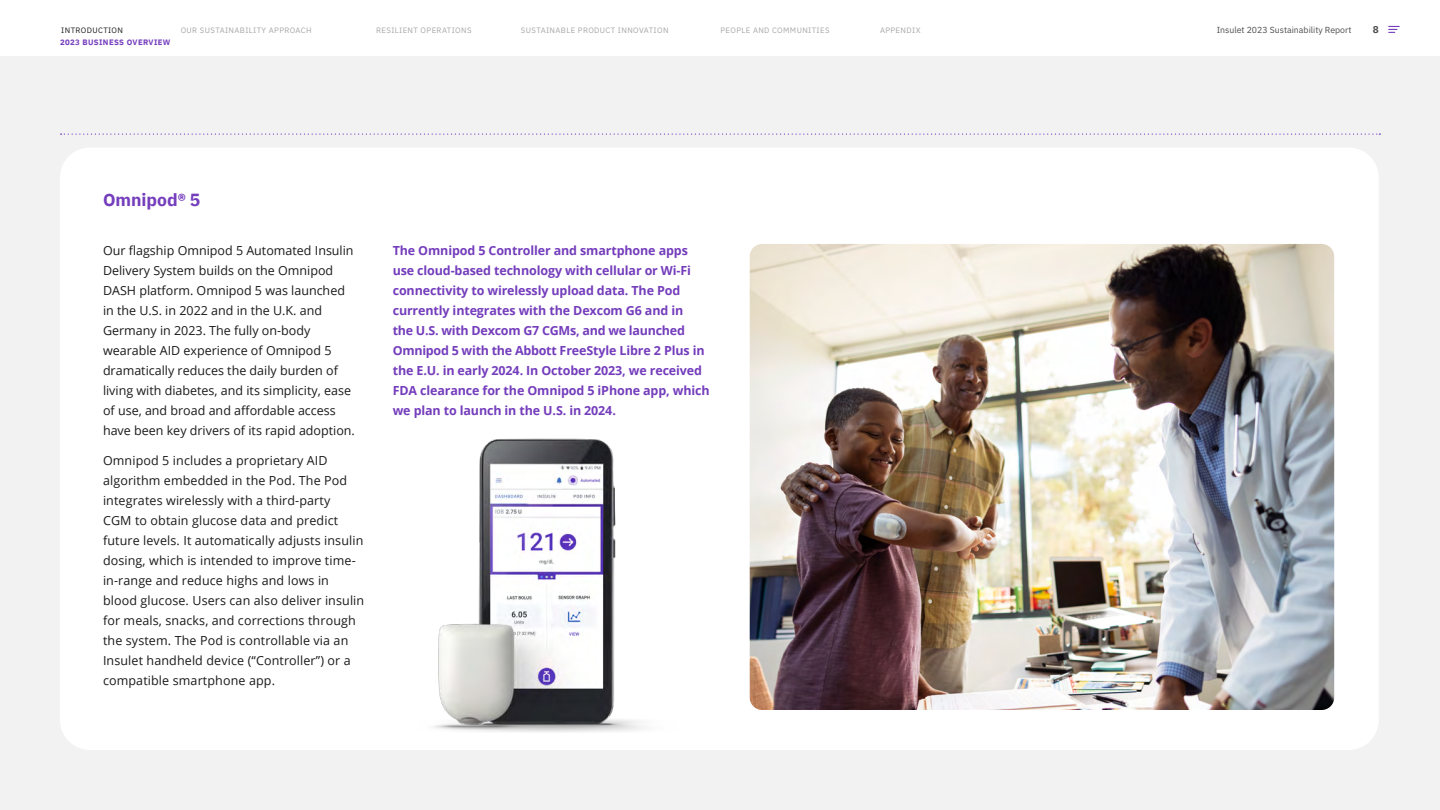
<style>
.page{position:relative;width:1440px;height:810px;background:#fff}
.page>*{position:absolute;margin:0;border:0;box-sizing:border-box;transform-origin:0 0}
.t1{font:700 17.5px "IBM Plex Sans";color:#743dbc}
.t2{font:12.5px/20px "Open Sans";letter-spacing:.01em;color:#1b1a1a}
.t3{font:700 12.5px/20px "Open Sans";letter-spacing:-.01em;color:#743dbc}
.t4{font:700 10px "IBM Plex Sans";color:#4d4d4d}
.t5{font:8.75px "IBM Plex Sans";color:#4d4d4d}
.t6{font:7.75px "IBM Plex Sans";letter-spacing:.05em;color:#a6a6a6}
.t7{font:700 7.75px "IBM Plex Sans";letter-spacing:.05em;color:#743dbc}
.t8{font:7.75px "IBM Plex Sans";letter-spacing:.05em;color:#1b1a1a}
</style>
<div class="page">
<svg style="left:1389px;top:26px;width:10px;height:7px"></svg>
<div style="left:0;top:56px;width:1440px;height:754px;background:#f2f2f2"></div>
<svg style="left:61px;top:133px;width:1319px;height:2px"></svg>
<div style="left:60px;top:148px;width:1319px;height:602px;background:#fff;border-radius:30px"></div>
<img style="left:750px;top:244px;width:584px;height:466px">
<img style="left:433px;top:438px;width:212px;height:294px">
<p class="t8" style="left:61px;top:24px;width:63px">INTRODUCTION</p>
<p class="t6" style="left:181px;top:24px;width:132px">OUR SUSTAINABILITY APPROACH</p>
<p class="t6" style="left:376px;top:24px;width:97px">RESILIENT OPERATIONS</p>
<p class="t6" style="left:521px;top:24px;width:149px">SUSTAINABLE PRODUCT INNOVATION</p>
<p class="t6" style="left:720px;top:24px;width:111px">PEOPLE AND COMMUNITIES</p>
<p class="t6" style="left:880px;top:24px;width:42px">APPENDIX</p>
<p class="t5" style="left:1217px;top:23px;width:136px">Insulet 2023 Sustainability Report</p>
<p class="t4" style="left:1373px;top:21px;width:8px">8</p>
<p class="t7" style="left:60px;top:36px;width:112px">2023 BUSINESS OVERVIEW</p>
<p class="t1" style="left:103px;top:186px;width:99px">Omnipod® 5</p>
<p class="t2" style="left:103px;top:240px;width:253px">Our flagship Omnipod 5 Automated Insulin Delivery System builds on the Omnipod DASH platform. Omnipod 5 was launched in the U.S. in 2022 and in the U.K. and Germany in 2023. The fully on-body wearable AID experience of Omnipod 5 dramatically reduces the daily burden of living with diabetes, and its simplicity, ease of use, and broad and affordable access have been key drivers of its rapid adoption.</p>
<p class="t2" style="left:103px;top:450px;width:263px">Omnipod 5 includes a proprietary AID algorithm embedded in the Pod. The Pod integrates wirelessly with a third-party<br>CGM to obtain glucose data and predict future levels. It automatically adjusts insulin dosing, which is intended to improve time&shy;in-range and reduce highs and lows in blood glucose. Users can also deliver insulin for meals, snacks, and corrections through the system. The Pod is controllable via an Insulet handheld device (“Controller”) or a compatible smartphone app.</p>
<p class="t3" style="left:393px;top:240px;width:318px">The Omnipod 5 Controller and smartphone apps use cloud-based technology with cellular or Wi-Fi connectivity to wirelessly upload data. The Pod currently integrates with the Dexcom G6 and in<br>the U.S. with Dexcom G7 CGMs, and we launched Omnipod 5 with the Abbott FreeStyle Libre 2 Plus in the E.U. in early 2024. In October 2023, we received FDA clearance for the Omnipod 5 iPhone app, which we plan to launch in the U.S. in 2024.</p>
</div>
